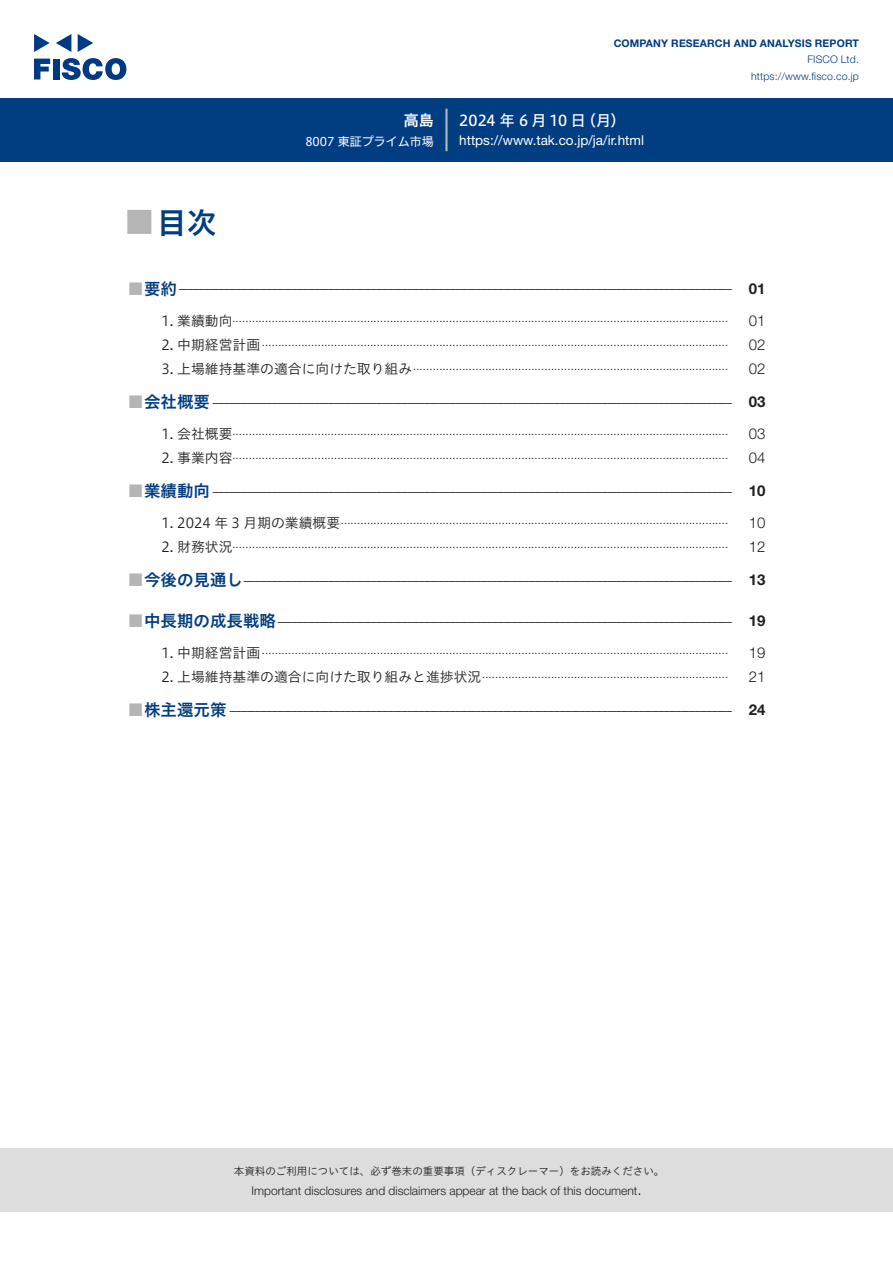
<style>
.page{position:relative;width:893px;height:1263px;background:#fff}
.page>*{position:absolute;margin:0;border:0;box-sizing:border-box;transform-origin:0 0}
.t1{font:30px "Hiragino UD Sans Std N W6";color:#003d81}
.t2{font:24px "Hiragino UD Sans Std W6";color:#b5b5b6}
.t3{font:16.5px "Hiragino UD Sans Std W6";color:#003d81}
.t4{font:300 15px "Helvetica Neue LT Std";color:#231f20}
.t5{font:15px "Hiragino UD Sans F Std N W5";color:#fff}
.t6{font:700 15px "Helvetica Neue LT Std";color:#231f20}
.t7{font:15px "Hiragino UD Sans F Std N W6";color:#fff}
.t8{font:13.8px "Hiragino UD Sans Std W3";color:#231f20}
.t9{font:13.5px "Helvetica Neue LT Std";color:#fff}
.t10{font:12px "Hiragino UD Sans Std W3";color:#231f20}
.t11{font:300 12px "Helvetica Neue LT Std";color:#231f20}
.t12{font:12px "Hiragino UD Sans F Std N W4";color:#fff}
.t13{font:10.5px "Hiragino UD Sans Std W3";color:#231f20}
.t14{font:700 10.5px "Helvetica Neue LT Std";letter-spacing:.015em;color:#003d81}
.t15{font:300 10.5px/16.5px "Helvetica Neue LT Std";letter-spacing:.015em;color:#003d81;text-align:right}
.t16{font:9px "Hiragino UD Sans Std W3";color:#231f20}
.s1{color:#b5b5b6}
</style>
<div class="page">
<div style="left:0;top:1148px;width:893px;height:64px;background:#ddd"></div>
<svg style="left:34px;top:59px;width:16px;height:20px"></svg>
<div style="left:53px;top:59px;width:6px;height:20px;background:#003a83"></div>
<svg style="left:62px;top:58px;width:64px;height:22px"></svg>
<svg style="left:34px;top:34px;width:16px;height:18px"></svg>
<svg style="left:78px;top:34px;width:15px;height:18px"></svg>
<svg style="left:56px;top:34px;width:15px;height:18px"></svg>
<div style="left:0;top:98px;width:893px;height:64px;background:#003d81"></div>
<hr style="left:445px;top:109px;width:3px;height:42px;background:#b5b5b6">
<p class="t2" style="left:128px;top:204px;width:25px">█</p>
<p class="t1" style="left:157px;top:199px;width:61px">目次</p>
<h3 class="t7" style="left:404px;top:109px;width:31px">高島</h3>
<h3 class="t12" style="left:305px;top:132px;width:130px">8007 東証プライム市場</h3>
<p class="t14" style="left:614px;top:37px;width:247px">COMPANY RESEARCH AND ANALYSIS REPORT</p>
<p class="t15" style="left:751px;top:51px;width:109px">FISCO Ltd. https://www.fisco.co j p.</p>
<h3 class="t5" style="left:581px;top:109px;width:46px">（月(</h3>
<h3 class="t5" style="left:459px;top:109px;width:128px">2024 年 6 月 10 日</h3>
<h3 class="t9" style="left:459px;top:132px;width:186px">https: / / w w w . t a k . c o j p. j a/ .i r/ h t m l</h3>
<p class="t3" style="left:128px;top:276px;width:51px"><span class="s1">■</span>要約</p>
<p class="t10" style="left:177px;top:280px;width:557px">-----------------------------------------------------------------------------------------------------------------------------------------------------------------------------------------------------</p>
<p class="t8" style="left:162px;top:310px;width:73px">1. 業績動向</p>
<p class="t16" style="left:233px;top:312px;width:497px">.......................................................................................................................................................</p>
<p class="t8" style="left:162px;top:334px;width:100px">2. 中期経営計画</p>
<p class="t16" style="left:262px;top:336px;width:467px">..............................................................................................................................................</p>
<p class="t8" style="left:162px;top:358px;width:252px">3. 上場維持基準の適合に向けた取り組み</p>
<p class="t16" style="left:413px;top:360px;width:316px">................................................................................................</p>
<p class="t3" style="left:128px;top:389px;width:84px"><span class="s1">■</span>会社概要</p>
<p class="t10" style="left:210px;top:393px;width:524px">-----------------------------------------------------------------------------------------------------------------------------------------------------------------------------------------</p>
<p class="t8" style="left:162px;top:423px;width:73px">1. 会社概要</p>
<p class="t16" style="left:233px;top:425px;width:497px">.......................................................................................................................................................</p>
<p class="t8" style="left:162px;top:447px;width:73px">2. 事業内容</p>
<p class="t16" style="left:233px;top:449px;width:497px">.......................................................................................................................................................</p>
<p class="t3" style="left:128px;top:478px;width:84px"><span class="s1">■</span>業績動向</p>
<p class="t10" style="left:210px;top:482px;width:524px">-----------------------------------------------------------------------------------------------------------------------------------------------------------------------------------------</p>
<p class="t8" style="left:162px;top:512px;width:180px">1. 2024 年 3 月期の業績概要</p>
<p class="t16" style="left:341px;top:514px;width:388px">......................................................................................................................</p>
<p class="t8" style="left:162px;top:536px;width:73px">2. 財務状況</p>
<p class="t16" style="left:233px;top:538px;width:497px">.......................................................................................................................................................</p>
<p class="t3" style="left:128px;top:567px;width:117px"><span class="s1">■</span>今後の見通し</p>
<p class="t10" style="left:243px;top:571px;width:491px">------------------------------------------------------------------------------------------------------------------------------------------------------------------------------</p>
<p class="t3" style="left:128px;top:608px;width:150px"><span class="s1">■</span>中長期の成長戦略</p>
<p class="t10" style="left:276px;top:612px;width:458px">------------------------------------------------------------------------------------------------------------------------------------------------------------------</p>
<p class="t8" style="left:162px;top:642px;width:100px">1. 中期経営計画</p>
<p class="t16" style="left:262px;top:644px;width:467px">..............................................................................................................................................</p>
<p class="t8" style="left:162px;top:666px;width:321px">2. 上場維持基準の適合に向けた取り組みと進捗状況</p>
<p class="t16" style="left:482px;top:668px;width:247px">...........................................................................</p>
<p class="t3" style="left:128px;top:697px;width:101px"><span class="s1">■</span>株主還元策</p>
<p class="t10" style="left:227px;top:701px;width:508px">-----------------------------------------------------------------------------------------------------------------------------------------------------------------------------------</p>
<p class="t6" style="left:749px;top:279px;width:18px">01</p>
<p class="t4" style="left:749px;top:311px;width:18px">01</p>
<p class="t4" style="left:749px;top:335px;width:18px">02</p>
<p class="t4" style="left:749px;top:359px;width:18px">02</p>
<p class="t6" style="left:749px;top:392px;width:18px">03</p>
<p class="t4" style="left:749px;top:424px;width:18px">03</p>
<p class="t4" style="left:749px;top:448px;width:18px">04</p>
<p class="t6" style="left:749px;top:481px;width:18px">10</p>
<p class="t4" style="left:749px;top:513px;width:18px">10</p>
<p class="t4" style="left:749px;top:537px;width:18px">12</p>
<p class="t6" style="left:749px;top:570px;width:18px">13</p>
<p class="t6" style="left:749px;top:611px;width:18px">19</p>
<p class="t4" style="left:749px;top:643px;width:18px">19</p>
<p class="t4" style="left:749px;top:667px;width:18px">21</p>
<p class="t6" style="left:749px;top:700px;width:18px">24</p>
<p class="t13" style="left:234px;top:1163px;width:432px">本資料のご利用については、必ず巻末の重要事項（ディスクレーマー）をお読みください。</p>
<h3 class="t4" style="left:637px;top:1180px;width:6px">.</h3>
<h3 class="t11" style="left:251px;top:1183px;width:387px">Important disclosures and disclaimers appear at the back of this document</h3>
</div>
